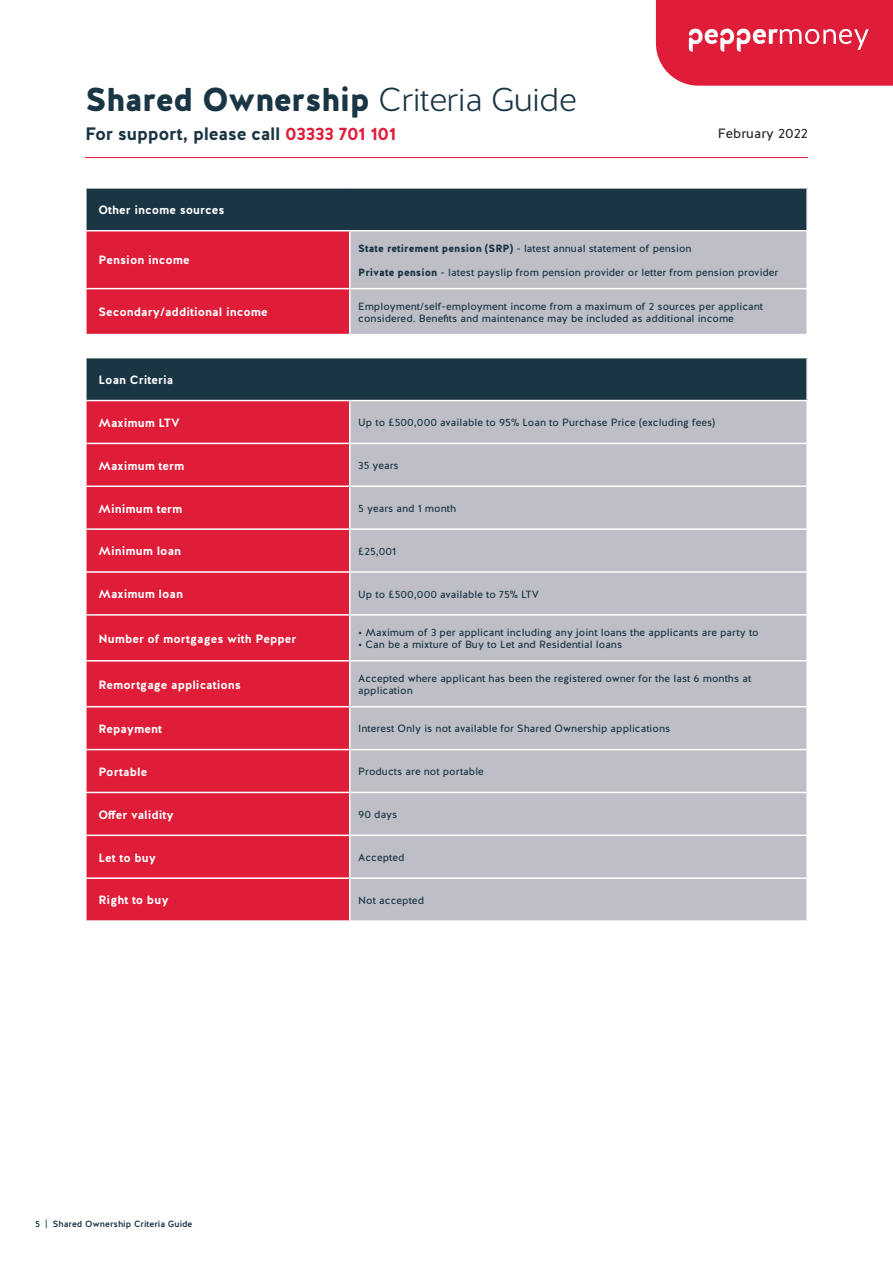
<style>
.page{position:relative;width:893px;height:1263px;background:#fff}
.page>*{position:absolute;margin:0;border:0;box-sizing:border-box;transform-origin:0 0}
.t1{font:900 33px "Halis R";letter-spacing:-.02em;color:#1a3544}
.t2{font:700 18px "Halis R";letter-spacing:-.02em;color:#1a3544}
.t3{font:13.5px "Halis R";color:#292c2f}
.Left_Collum_Text{font:700 12px "Halis R";color:#fff}
.Table_Header_Text{font:700 12px "Halis R";color:#fff}
.Right_Collum_Text{font:10.5px/12px "Halis R";color:#1a3544}
.t4{font:500 9px "Halis R";color:#1a3544}
.s1{font-weight:300}
.s2{color:#df1d39}
.s3{font-weight:900}
</style>
<div class="page">
<svg style="left:656px;top:0;width:237px;height:86px;background:#e1304a"></svg>
<hr style="left:85px;top:157px;width:723px;height:1px;background:#df1d39">
<div style="left:86px;top:188px;width:721px;height:43px;background:#1a3544"></div>
<div style="left:87px;top:231px;width:262px;height:103px;background:#df1d39"></div>
<div style="left:350px;top:231px;width:456px;height:103px;background:#bebec6"></div>
<hr style="left:85px;top:187px;width:265px;height:2px;background:#fff">
<hr style="left:85px;top:189px;width:2px;height:41px;background:#fff">
<hr style="left:350px;top:187px;width:458px;height:2px;background:#fff">
<hr style="left:806px;top:189px;width:2px;height:41px;background:#fff">
<hr style="left:85px;top:230px;width:265px;height:1px;background:#fff">
<hr style="left:350px;top:230px;width:458px;height:1px;background:#fff">
<hr style="left:85px;top:288px;width:265px;height:1px;background:#fff">
<hr style="left:350px;top:288px;width:458px;height:1px;background:#fff">
<div style="left:86px;top:358px;width:721px;height:42px;background:#1a3544"></div>
<div style="left:87px;top:401px;width:262px;height:519px;background:#df1d39"></div>
<svg style="left:350px;top:401px;width:456px;height:519px;background:#c2c2c9"></svg>
<hr style="left:85px;top:358px;width:2px;height:42px;background:#fff">
<hr style="left:806px;top:358px;width:2px;height:42px;background:#fff">
<hr style="left:85px;top:443px;width:265px;height:1px;background:#fff">
<hr style="left:350px;top:443px;width:458px;height:1px;background:#fff">
<hr style="left:85px;top:485px;width:265px;height:2px;background:#fff">
<hr style="left:350px;top:485px;width:458px;height:2px;background:#fff">
<hr style="left:85px;top:528px;width:265px;height:2px;background:#fff">
<hr style="left:350px;top:528px;width:458px;height:2px;background:#fff">
<hr style="left:85px;top:571px;width:265px;height:2px;background:#fff">
<hr style="left:350px;top:571px;width:458px;height:2px;background:#fff">
<hr style="left:85px;top:614px;width:265px;height:2px;background:#fff">
<hr style="left:350px;top:614px;width:458px;height:2px;background:#fff">
<hr style="left:85px;top:660px;width:265px;height:1px;background:#fff">
<hr style="left:350px;top:660px;width:458px;height:1px;background:#fff">
<hr style="left:85px;top:706px;width:265px;height:1px;background:#fff">
<hr style="left:350px;top:706px;width:458px;height:1px;background:#fff">
<hr style="left:85px;top:749px;width:265px;height:1px;background:#fff">
<hr style="left:350px;top:749px;width:458px;height:1px;background:#fff">
<hr style="left:85px;top:792px;width:265px;height:1px;background:#fff">
<hr style="left:350px;top:792px;width:458px;height:1px;background:#fff">
<hr style="left:85px;top:834px;width:265px;height:2px;background:#fff">
<hr style="left:350px;top:834px;width:458px;height:2px;background:#fff">
<hr style="left:85px;top:877px;width:265px;height:2px;background:#fff">
<hr style="left:350px;top:877px;width:458px;height:2px;background:#fff">
<h1 class="t1" style="left:85px;top:79px;width:493px">Shared Ownership <span class="s1">Criteria Guide</span></h1>
<h2 class="t2" style="left:85px;top:122px;width:313px">For support, please call <span class="s2">03333 701 101</span></h2>
<p class="t3" style="left:718px;top:124px;width:91px">February 2022</p>
<p class="Table_Header_Text" style="left:99px;top:202px;width:128px">Other income sources</p>
<p class="Left_Collum_Text" style="left:99px;top:253px;width:93px">Pension income</p>
<p class="Right_Collum_Text" style="left:358px;top:242px;width:335px"><span class="s3">State retirement pension (SRP)</span> - latest annual statement of pension</p>
<p class="Right_Collum_Text" style="left:358px;top:266px;width:422px"><span class="s3">Private pension</span> - latest payslip from pension provider or letter from pension provider</p>
<p class="Left_Collum_Text" style="left:99px;top:304px;width:171px">Secondary/additional income</p>
<p class="Right_Collum_Text" style="left:358px;top:300px;width:406px">Employment/self-employment income from a maximum of 2 sources per applicant considered. Benefits and maintenance may be included as additional income</p>
<p class="Table_Header_Text" style="left:99px;top:372px;width:76px">Loan Criteria</p>
<p class="Left_Collum_Text" style="left:99px;top:415px;width:83px">Maximum LTV</p>
<p class="Right_Collum_Text" style="left:358px;top:417px;width:358px">Up to £500,000 available to 95% Loan to Purchase Price (excluding fees)</p>
<p class="Left_Collum_Text" style="left:99px;top:458px;width:87px">Maximum term</p>
<p class="Right_Collum_Text" style="left:358px;top:460px;width:42px">35 years</p>
<p class="Left_Collum_Text" style="left:99px;top:501px;width:85px">Minimum term</p>
<p class="Right_Collum_Text" style="left:358px;top:502px;width:99px">5 years and 1 month</p>
<p class="Left_Collum_Text" style="left:99px;top:543px;width:84px">Minimum loan</p>
<p class="Right_Collum_Text" style="left:358px;top:545px;width:40px">£25,001</p>
<p class="Left_Collum_Text" style="left:99px;top:586px;width:86px">Maximum loan</p>
<p class="Right_Collum_Text" style="left:358px;top:588px;width:182px">Up to £500,000 available to 75% LTV</p>
<p class="Left_Collum_Text" style="left:99px;top:631px;width:199px">Number of mortgages with Pepper</p>
<p class="Right_Collum_Text" style="left:358px;top:627px;width:402px">• Maximum of 3 per applicant including any joint loans the applicants are party to</p>
<p class="Right_Collum_Text" style="left:358px;top:639px;width:265px">• Can be a mixture of Buy to Let and Residential loans</p>
<p class="Left_Collum_Text" style="left:99px;top:677px;width:144px">Remortgage applications</p>
<p class="Right_Collum_Text" style="left:358px;top:672px;width:394px">Accepted where applicant has been the registered owner for the last 6 months at application</p>
<p class="Left_Collum_Text" style="left:99px;top:721px;width:65px">Repayment</p>
<p class="Right_Collum_Text" style="left:358px;top:723px;width:314px">Interest Only is not available for Shared Ownership applications</p>
<p class="Left_Collum_Text" style="left:99px;top:764px;width:50px">Portable</p>
<p class="Right_Collum_Text" style="left:358px;top:766px;width:127px">Products are not portable</p>
<p class="Left_Collum_Text" style="left:99px;top:807px;width:77px">Offer validity</p>
<p class="Right_Collum_Text" style="left:358px;top:809px;width:41px">90 days</p>
<p class="Left_Collum_Text" style="left:99px;top:850px;width:59px">Let to buy</p>
<p class="Right_Collum_Text" style="left:358px;top:851px;width:48px">Accepted</p>
<p class="Left_Collum_Text" style="left:99px;top:892px;width:72px">Right to buy</p>
<p class="Right_Collum_Text" style="left:358px;top:894px;width:67px">Not accepted</p>
<p class="t4" style="left:35px;top:1218px;width:159px">5 | Shared Ownership Criteria Guide</p>
</div>
